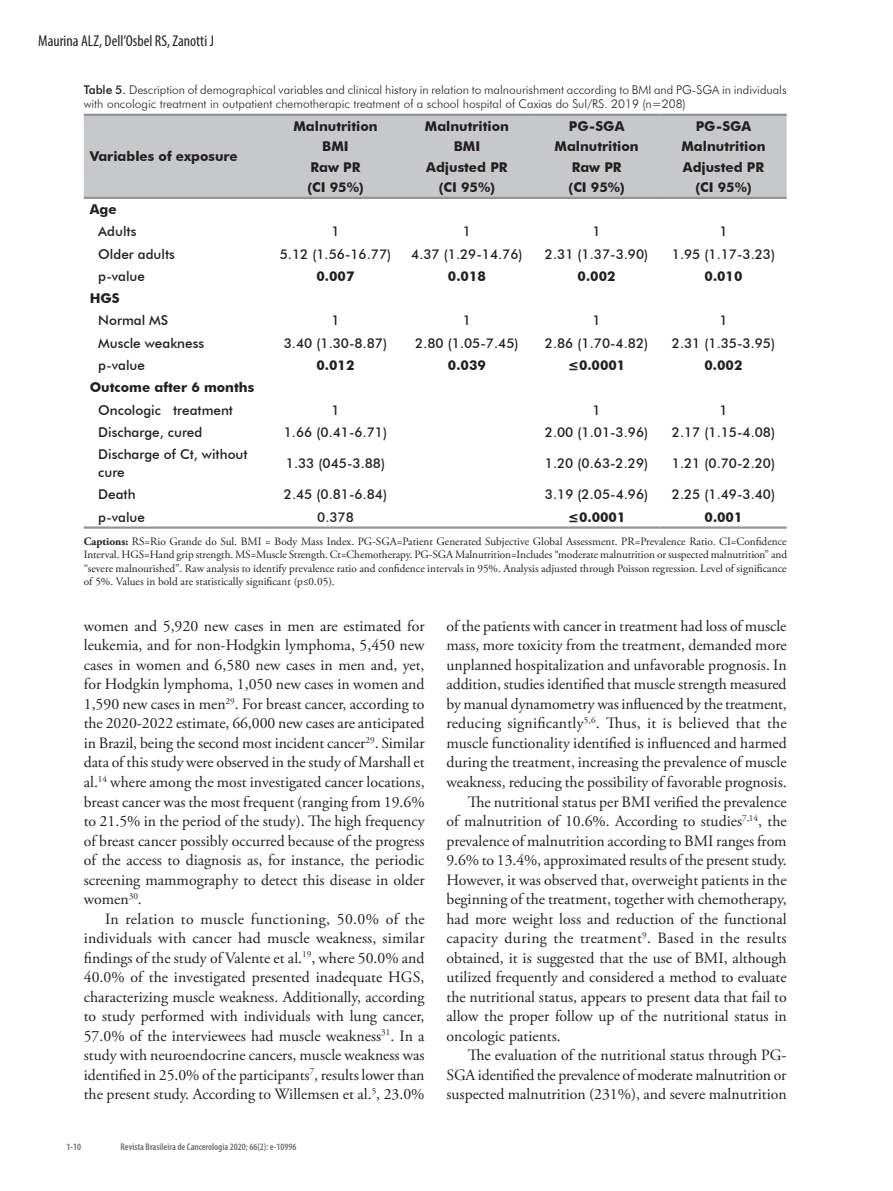
<style>
.page{position:relative;width:893px;height:1191px;background:#fff}
.page>*{position:absolute;margin:0;border:0;box-sizing:border-box;transform-origin:0 0}
.t1{font:15.75px/19.5px "Adobe Garamond Pro";color:#231f20;text-align:justify}
.t2{font:15.75px "Adobe Garamond Pro";letter-spacing:.02em;color:#231f20}
.t3{font:condensed 15.75px "Myriad Pro";color:#231f20}
.t4{font:500 13.5px/18px "Futura BT";color:#231f20}
.t5{font:700 13.5px/20.2px "Futura BT";color:#231f20;text-align:center}
.t6{font:300 12px/13.5px "Futura BT";color:#231f20}
.t7{font:11.25px/13.5px "Adobe Garamond Pro";color:#231f20;text-align:justify}
.t8{font:600 condensed 9.75px "Myriad Pro";color:#6c6d70}
.s1{font-weight:500}
.s2{font-weight:700}
</style>
<div class="page">
<div style="left:84px;top:116px;width:703px;height:81px;background:#c7c8ca"></div>
<hr style="left:84px;top:526px;width:186px;height:3px;background:#939598">
<hr style="left:270px;top:526px;width:131px;height:3px;background:#939598">
<hr style="left:401px;top:526px;width:132px;height:3px;background:#939598">
<hr style="left:533px;top:526px;width:127px;height:3px;background:#939598">
<hr style="left:660px;top:526px;width:127px;height:3px;background:#939598">
<hr style="left:84px;top:114px;width:186px;height:2px;background:#939598">
<hr style="left:270px;top:114px;width:131px;height:2px;background:#939598">
<hr style="left:401px;top:114px;width:132px;height:2px;background:#939598">
<hr style="left:533px;top:114px;width:127px;height:2px;background:#939598">
<hr style="left:660px;top:114px;width:127px;height:2px;background:#939598">
<hr style="left:84px;top:197px;width:186px;height:2px;background:#939598">
<hr style="left:270px;top:197px;width:131px;height:2px;background:#939598">
<hr style="left:401px;top:197px;width:132px;height:2px;background:#939598">
<hr style="left:533px;top:197px;width:127px;height:2px;background:#939598">
<hr style="left:660px;top:197px;width:127px;height:2px;background:#939598">
<p class="t3" style="left:38px;top:31px;width:177px">Maurina ALZ, Dell’Osbel RS, Zanotti J</p>
<p class="t6" style="left:84px;top:83px;width:704px"><span class="s1">Table 5.</span> Description of demographical variables and clinical history in relation to malnourishment according to BMI and PG-SGA in individuals with oncologic treatment in outpatient chemotherapic treatment of a school hospital of Caxias do Sul/RS. 2019 (n=208)</p>
<p class="t5" style="left:90px;top:146px;width:150px">Variables of exposure</p>
<p class="t5" style="left:293px;top:116px;width:86px">Malnutrition<br>BMI<br>Raw PR<br>(CI 95%)</p>
<p class="t5" style="left:425px;top:116px;width:86px">Malnutrition<br>BMI<br>Adjusted PR (CI 95%)</p>
<p class="t5" style="left:555px;top:116px;width:86px">PG-SGA<br>Malnutrition<br>Raw PR<br>(CI 95%)</p>
<p class="t5" style="left:681px;top:116px;width:86px">PG-SGA<br>Malnutrition<br>Adjusted PR (CI 95%)</p>
<p class="t5" style="left:90px;top:199px;width:28px">Age</p>
<p class="t4" style="left:98px;top:222px;width:40px">Adults</p>
<p class="t4" style="left:331px;top:222px;width:10px">1</p>
<p class="t4" style="left:463px;top:222px;width:10px">1</p>
<p class="t4" style="left:593px;top:222px;width:10px">1</p>
<p class="t4" style="left:719px;top:222px;width:10px">1</p>
<p class="t4" style="left:98px;top:245px;width:78px">Older adults</p>
<p class="t4" style="left:280px;top:245px;width:113px">5.12 (1.56-16.77)</p>
<p class="t4" style="left:411px;top:245px;width:113px">4.37 (1.29-14.76)</p>
<p class="t4" style="left:545px;top:245px;width:105px">2.31 (1.37-3.90)</p>
<p class="t4" style="left:672px;top:245px;width:105px">1.95 (1.17-3.23)</p>
<p class="t4" style="left:98px;top:267px;width:48px">p-value</p>
<p class="t5" style="left:317px;top:266px;width:39px">0.007</p>
<p class="t5" style="left:448px;top:266px;width:39px">0.018</p>
<p class="t5" style="left:578px;top:266px;width:39px">0.002</p>
<p class="t5" style="left:704px;top:266px;width:39px">0.010</p>
<p class="t5" style="left:90px;top:288px;width:32px">HGS</p>
<p class="t4" style="left:98px;top:311px;width:72px">Normal MS</p>
<p class="t4" style="left:331px;top:311px;width:10px">1</p>
<p class="t4" style="left:463px;top:311px;width:10px">1</p>
<p class="t4" style="left:592px;top:311px;width:10px">1</p>
<p class="t4" style="left:719px;top:311px;width:10px">1</p>
<p class="t4" style="left:98px;top:334px;width:107px">Muscle weakness</p>
<p class="t4" style="left:284px;top:334px;width:105px">3.40 (1.30-8.87)</p>
<p class="t4" style="left:415px;top:334px;width:105px">2.80 (1.05-7.45)</p>
<p class="t4" style="left:545px;top:334px;width:105px">2.86 (1.70-4.82)</p>
<p class="t4" style="left:672px;top:334px;width:105px">2.31 (1.35-3.95)</p>
<p class="t4" style="left:98px;top:356px;width:48px">p-value</p>
<p class="t5" style="left:316px;top:355px;width:39px">0.012</p>
<p class="t5" style="left:448px;top:355px;width:39px">0.039</p>
<p class="t5" style="left:568px;top:355px;width:59px">≤0.0001</p>
<p class="t5" style="left:704px;top:355px;width:39px">0.002</p>
<p class="t5" style="left:90px;top:377px;width:166px">Outcome after 6 months</p>
<p class="t4" style="left:98px;top:400px;width:136px">Oncologic treatment</p>
<p class="t4" style="left:331px;top:400px;width:10px">1</p>
<p class="t4" style="left:592px;top:400px;width:10px">1</p>
<p class="t4" style="left:719px;top:400px;width:10px">1</p>
<p class="t4" style="left:98px;top:423px;width:106px">Discharge, cured</p>
<p class="t4" style="left:284px;top:423px;width:105px">1.66 (0.41-6.71)</p>
<p class="t4" style="left:545px;top:423px;width:105px">2.00 (1.01-3.96)</p>
<p class="t4" style="left:672px;top:423px;width:105px">2.17 (1.15-4.08)</p>
<p class="t4" style="left:98px;top:445px;width:151px">Discharge of Ct, without cure</p>
<p class="t4" style="left:286px;top:454px;width:101px">1.33 (045-3.88)</p>
<p class="t4" style="left:545px;top:454px;width:105px">1.20 (0.63-2.29)</p>
<p class="t4" style="left:672px;top:454px;width:105px">1.21 (0.70-2.20)</p>
<p class="t4" style="left:98px;top:485px;width:39px">Death</p>
<p class="t4" style="left:284px;top:485px;width:105px">2.45 (0.81-6.84)</p>
<p class="t4" style="left:545px;top:485px;width:105px">3.19 (2.05-4.96)</p>
<p class="t4" style="left:672px;top:485px;width:105px">2.25 (1.49-3.40)</p>
<p class="t4" style="left:98px;top:508px;width:48px">p-value</p>
<p class="t4" style="left:317px;top:508px;width:38px">0.378</p>
<p class="t5" style="left:568px;top:506px;width:59px">≤0.0001</p>
<p class="t5" style="left:704px;top:506px;width:39px">0.001</p>
<p class="t7" style="left:84px;top:535px;width:705px"><span class="s2">Captions:</span> RS=Rio Grande do Sul. BMI = Body Mass Index. PG-SGA=Patient Generated Subjective Global Assessment. PR=Prevalence Ratio. CI=Confidence Interval. HGS=Hand grip strength. MS=Muscle Strength. Ct=Chemotherapy. PG-SGA Malnutrition=Includes “moderate malnutrition or suspected malnutrition” and “severe malnourished”. Raw analysis to identify prevalence ratio and confidence intervals in 95%. Analysis adjusted through Poisson regression. Level of significance of 5%. Values in bold are statistically significant (p≤0.05).</p>
<p class="t1" style="left:84px;top:617px;width:342px">women and 5,920 new cases in men are estimated for leukemia, and for non-Hodgkin lymphoma, 5,450 new cases in women and 6,580 new cases in men and, yet, for Hodgkin lymphoma, 1,050 new cases in women and 1,590 new cases in men<sup>29</sup>. For breast cancer, according to the 2020-2022 estimate, 66,000 new cases are anticipated in Brazil, being the second most incident cancer<sup>29</sup>. Similar data of this study were observed in the study of Marshall et al.<sup>14</sup> where among the most investigated cancer locations, breast cancer was the most frequent (ranging from 19.6% to 21.5% in the period of the study). The high frequency of breast cancer possibly occurred because of the progress of the access to diagnosis as, for instance, the periodic screening mammography to detect this disease in older women<sup>30</sup>.</p>
<p class="t1" style="left:84px;top:909px;width:343px;text-indent:21px">In relation to muscle functioning, 50.0% of the individuals with cancer had muscle weakness, similar findings of the study of Valente et al.<sup>19</sup>, where 50.0% and 40.0% of the investigated presented inadequate HGS, characterizing muscle weakness. Additionally, according to study performed with individuals with lung cancer, 57.0% of the interviewees had muscle weakness<sup>31</sup>. In a study with neuroendocrine cancers, muscle weakness was identified in 25.0% of the participants<sup>7</sup>, results lower than the present study. According to Willemsen et al.<sup>5</sup>, 23.0%</p>
<p class="t1" style="left:446px;top:617px;width:341px">of the patients with cancer in treatment had loss of muscle</p>
<p class="t1" style="left:446px;top:636px;width:342px">mass, more toxicity from the treatment, demanded more</p>
<p class="t1" style="left:446px;top:656px;width:342px">unplanned hospitalization and unfavorable prognosis. In</p>
<p class="t1" style="left:446px;top:675px;width:342px">addition, studies identified that muscle strength measured</p>
<p class="t1" style="left:446px;top:695px;width:342px">by manual dynamometry was influenced by the treatment,</p>
<p class="t1" style="left:446px;top:714px;width:342px">reducing significantly<sup>5,6</sup>. Thus, it is believed that the</p>
<p class="t1" style="left:446px;top:734px;width:342px">muscle functionality identified is influenced and harmed</p>
<p class="t1" style="left:446px;top:753px;width:342px">during the treatment, increasing the prevalence of muscle</p>
<p class="t1" style="left:446px;top:773px;width:342px">weakness, reducing the possibility of favorable prognosis.</p>
<p class="t1" style="left:468px;top:792px;width:321px">The nutritional status per BMI verified the prevalence</p>
<p class="t1" style="left:446px;top:812px;width:342px">of malnutrition of 10.6%. According to studies<sup>7,14</sup>, the</p>
<p class="t1" style="left:446px;top:831px;width:342px">prevalence of malnutrition according to BMI ranges from</p>
<p class="t1" style="left:446px;top:851px;width:342px">9.6% to 13.4%, approximated results of the present study.</p>
<p class="t1" style="left:446px;top:870px;width:342px">However, it was observed that, overweight patients in the</p>
<p class="t1" style="left:446px;top:890px;width:342px">beginning of the treatment, together with chemotherapy,</p>
<p class="t1" style="left:446px;top:909px;width:342px">had more weight loss and reduction of the functional</p>
<p class="t2" style="left:446px;top:928px;width:342px">capacity during the treatment<sup>9</sup>. Based in the results</p>
<p class="t1" style="left:446px;top:948px;width:342px">obtained, it is suggested that the use of BMI, although</p>
<p class="t1" style="left:446px;top:968px;width:342px">utilized frequently and considered a method to evaluate</p>
<p class="t1" style="left:446px;top:987px;width:342px">the nutritional status, appears to present data that fail to</p>
<p class="t1" style="left:446px;top:1007px;width:342px">allow the proper follow up of the nutritional status in</p>
<p class="t1" style="left:446px;top:1026px;width:116px">oncologic patients.</p>
<p class="t1" style="left:468px;top:1046px;width:320px">The evaluation of the nutritional status through PG-</p>
<p class="t1" style="left:446px;top:1065px;width:342px">SGA identified the prevalence of moderate malnutrition or</p>
<p class="t1" style="left:446px;top:1085px;width:342px">suspected malnutrition (231%), and severe malnutrition</p>
<p class="t8" style="left:67px;top:1141px;width:16px">1-10</p>
<p class="t8" style="left:121px;top:1141px;width:177px">Revista Brasileira de Cancerologia 2020; 66(2): e-10996</p>
</div>
